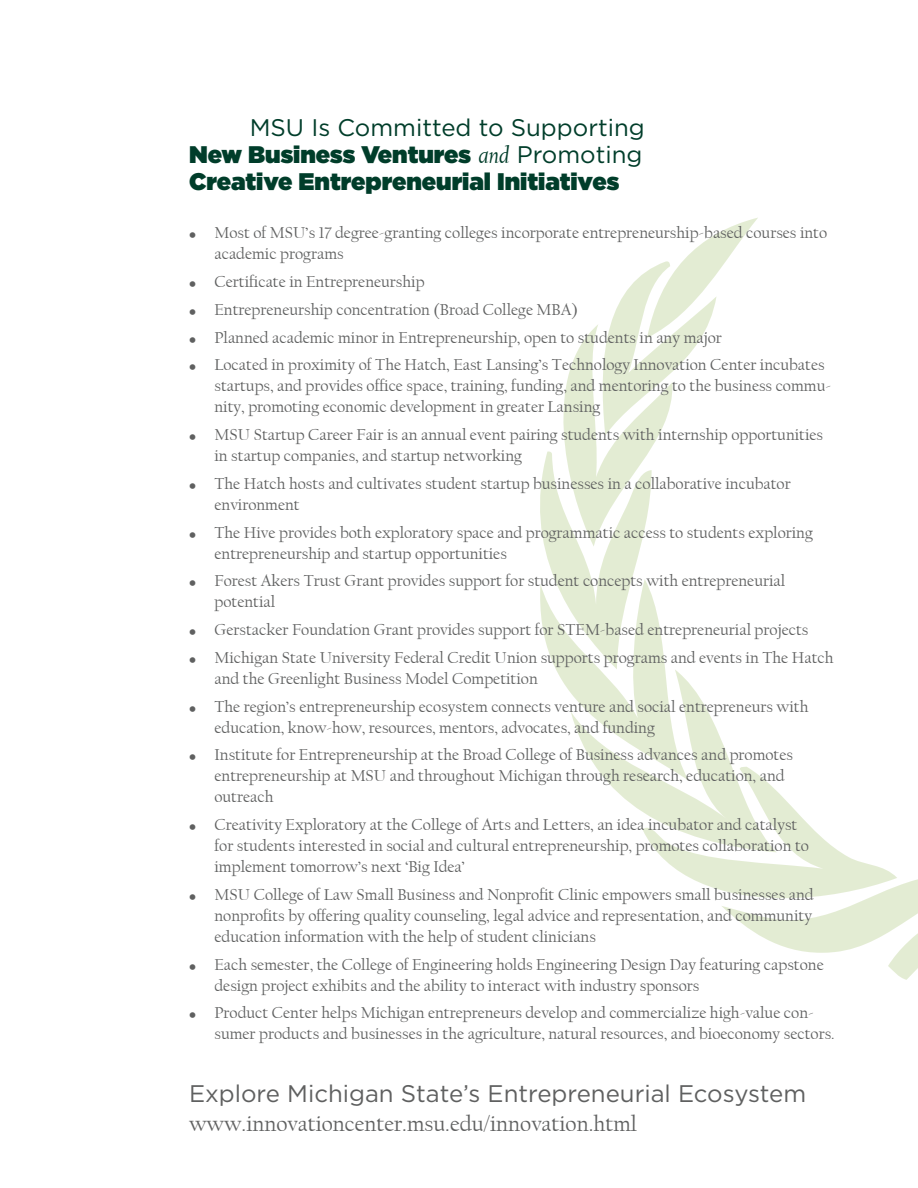
<style>
.page{position:relative;width:918px;height:1188px;background:#fff}
.page>*{position:absolute;margin:0;border:0;box-sizing:border-box;transform-origin:0 0}
.t1{font:900 24px/27px "Gotham";color:#003d2a;text-align:justify}
.t2{font:24px "Gotham";color:#5f6060}
.t3{font:22.5px "Californian FB";color:#5f6060}
.t4{font:16.5px/21px "Californian FB";color:#5f6060}
.s1{font-weight:400}
.s2{font-family:"Californian FB";font-weight:400;font-style:italic}
.s3{font-size:10.5px}
</style>
<div class="page">
<svg style="left:540px;top:218px;width:378px;height:762px"></svg>
<h1 class="t1" style="left:189px;top:113px;width:457px;text-indent:61px"><span class="s1">MSU Is Committed to Supporting </span>New Business Ventures <span class="s2">and</span> <span class="s1">Promoting </span>Creative Entrepreneurial Initiatives</h1>
<p class="t4" style="left:214px;top:223px;width:614px;text-indent:-25px"><span class="s3">•</span> Most of MSU’s 17 degree-granting colleges incorporate entrepreneurship-based courses into academic programs</p>
<p class="t4" style="left:189px;top:272px;width:237px"><span class="s3">•</span> Certificate in Entrepreneurship</p>
<p class="t4" style="left:189px;top:299px;width:390px"><span class="s3">•</span> Entrepreneurship concentration (Broad College MBA)</p>
<p class="t4" style="left:189px;top:327px;width:534px"><span class="s3">•</span> Planned academic minor in Entrepreneurship, open to students in any major</p>
<p class="t4" style="left:214px;top:355px;width:618px;text-indent:-25px"><span class="s3">•</span> Located in proximity of The Hatch, East Lansing’s Technology Innovation Center incubates startups, and provides office space, training, funding, and mentoring to the business commu&shy;nity, promoting economic development in greater Lansing</p>
<p class="t4" style="left:214px;top:425px;width:610px;text-indent:-25px"><span class="s3">•</span> MSU Startup Career Fair is an annual event pairing students with internship opportunities in startup companies, and startup networking</p>
<p class="t4" style="left:214px;top:473px;width:578px;text-indent:-25px"><span class="s3">•</span> The Hatch hosts and cultivates student startup businesses in a collaborative incubator environment</p>
<p class="t4" style="left:214px;top:522px;width:600px;text-indent:-25px"><span class="s3">•</span> The Hive provides both exploratory space and programmatic access to students exploring entrepreneurship and startup opportunities</p>
<p class="t4" style="left:214px;top:571px;width:572px;text-indent:-25px"><span class="s3">•</span> Forest Akers Trust Grant provides support for student concepts with entrepreneurial potential</p>
<p class="t4" style="left:189px;top:620px;width:621px"><span class="s3">•</span> Gerstacker Foundation Grant provides support for STEM-based entrepreneurial projects</p>
<p class="t4" style="left:214px;top:647px;width:621px;text-indent:-25px"><span class="s3">•</span> Michigan State University Federal Credit Union supports programs and events in The Hatch and the Greenlight Business Model Competition</p>
<p class="t4" style="left:214px;top:696px;width:596px;text-indent:-25px"><span class="s3">•</span> The region’s entrepreneurship ecosystem connects venture and social entrepreneurs with education, know-how, resources, mentors, advocates, and funding</p>
<p class="t4" style="left:214px;top:745px;width:580px;text-indent:-25px"><span class="s3">•</span> Institute for Entrepreneurship at the Broad College of Business advances and promotes entrepreneurship at MSU and throughout Michigan through research, education, and outreach</p>
<p class="t4" style="left:214px;top:815px;width:596px;text-indent:-25px"><span class="s3">•</span> Creativity Exploratory at the College of Arts and Letters, an idea incubator and catalyst for students interested in social and cultural entrepreneurship, promotes collaboration to implement tomorrow’s next ‘Big Idea’</p>
<p class="t4" style="left:214px;top:884px;width:601px;text-align:justify;text-indent:-25px"><span class="s3">•</span> MSU College of Law Small Business and Nonprofit Clinic empowers small businesses and nonprofits by offering quality counseling, legal advice and representation, and community education information with the help of student clinicians</p>
<p class="t4" style="left:214px;top:954px;width:611px;text-indent:-25px"><span class="s3">•</span> Each semester, the College of Engineering holds Engineering Design Day featuring capstone design project exhibits and the ability to interact with industry sponsors</p>
<p class="t4" style="left:214px;top:1003px;width:622px;text-indent:-25px"><span class="s3">•</span> Product Center helps Michigan entrepreneurs develop and commercialize high-value con&shy;sumer products and businesses in the agriculture, natural resources, and bioeconomy sectors.</p>
<h1 class="t2" style="left:189px;top:1078px;width:619px">Explore Michigan State’s Entrepreneurial Ecosystem</h1>
<h2 class="t3" style="left:189px;top:1111px;width:449px">www.innovationcenter.msu.edu/innovation.html</h2>
</div>
